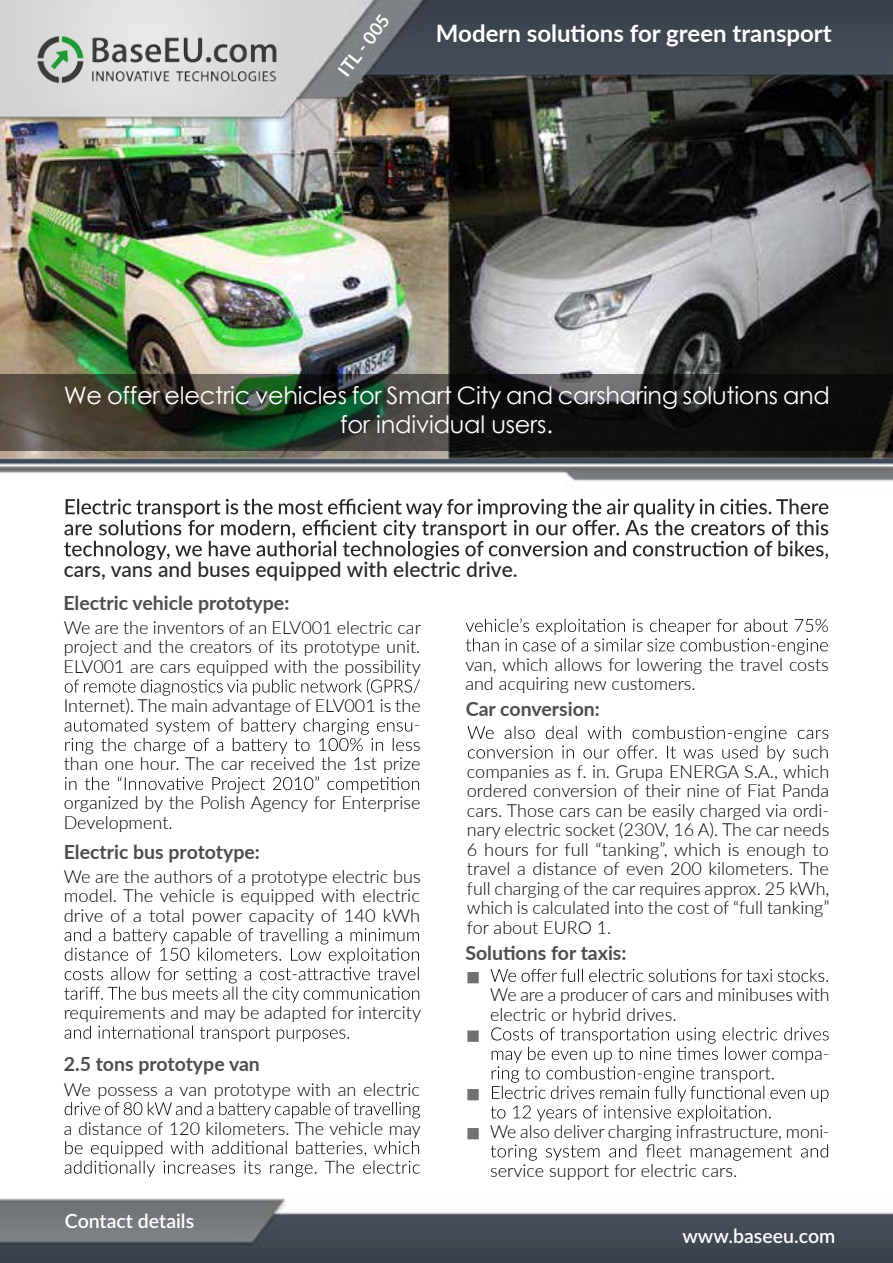
<style>
.page{position:relative;width:893px;height:1263px;background:#fff}
.page>*{position:absolute;margin:0;border:0;box-sizing:border-box;transform-origin:0 0}
.t1{font:24px/28.8px "Century Gothic";letter-spacing:-.01em;color:#fff;text-align:center}
.t2{font:700 24px "Lato";color:#fff}
.t3{font:500 21px "Lato";color:#292829}
.t4{font:700 19.5px "Lato";color:#4d4d4f}
.t5{font:600 19.5px "Lato";color:#fff}
.t6{font:300 18px/19.5px "Lato";color:#000}
.t7{font:700 18px "Lato";color:#fff}
</style>
<div class="page">
<img style="left:0;top:0;width:893px;height:1263px">
<svg style="left:0;top:374px;width:893px;height:77px;background:#272c23"></svg>
<svg style="left:64px;top:499px;width:764px;height:61px"></svg>
<svg style="left:467px;top:726px;width:361px;height:35px"></svg>
<svg style="left:65px;top:1102px;width:355px;height:16px"></svg>
<svg style="left:65px;top:1141px;width:355px;height:36px"></svg>
<svg style="left:64px;top:928px;width:355px;height:75px"></svg>
<svg style="left:65px;top:1025px;width:284px;height:17px"></svg>
<svg style="left:65px;top:679px;width:355px;height:17px"></svg>
<svg style="left:65px;top:718px;width:355px;height:36px"></svg>
<svg style="left:65px;top:776px;width:354px;height:17px"></svg>
<div style="left:467px;top:972px;width:12px;height:11px;background:#707272;border:3px solid #707172"></div>
<svg style="left:491px;top:969px;width:337px;height:13px"></svg>
<div style="left:467px;top:1030px;width:12px;height:12px;background:#707272;border:3px solid #707172"></div>
<div style="left:467px;top:1089px;width:12px;height:11px;background:#707272;border:3px solid #707172"></div>
<svg style="left:491px;top:1027px;width:337px;height:94px"></svg>
<div style="left:467px;top:1128px;width:12px;height:11px;background:#707272;border:3px solid #707172"></div>
<svg style="left:491px;top:1144px;width:337px;height:17px"></svg>
<svg style="left:466px;top:618px;width:362px;height:37px"></svg>
<img style="left:36px;top:36px;width:244px;height:46px">
<p class="t7" style="left:332px;top:66px;width:73px;rotate:-53deg">ITL - 005</p>
<h1 class="t2" style="left:436px;top:16px;width:397px">Modern solutions for green transport</h1>
<h1 class="t1" style="left:64px;top:380px;width:768px">We offer electric vehicles for Smart City and carsharing solutions and for individual users.</h1>
<p class="t3" style="left:64px;top:554px;width:455px">cars, vans and buses equipped with electric drive.</p>
<p class="t4" style="left:63px;top:588px;width:228px">Electric vehicle prototype:</p>
<p class="t6" style="left:64px;top:617px;width:359px;text-align:justify">We are the inventors of an ELV001 electric car project and the creators of its prototype unit.<br>ELV001 are cars equipped with the possibility</p>
<p class="t6" style="left:64px;top:695px;width:358px;text-align:right">Internet). The main advantage of ELV001 is the -</p>
<p class="t6" style="left:64px;top:744px;width:358px;line-height:39px">than one hour. The car received the 1st prize organized by the Polish Agency for Enterprise</p>
<p class="t6" style="left:64px;top:812px;width:110px">Development.</p>
<p class="t4" style="left:64px;top:837px;width:198px">Electric bus prototype:</p>
<p class="t6" style="left:64px;top:866px;width:358px;text-align:justify">We are the authors of a prototype electric bus model. The vehicle is equipped with electric drive of a total power capacity of 140 kWh</p>
<p class="t6" style="left:64px;top:1002px;width:359px">requirements and may be adapted for intercity</p>
<p class="t4" style="left:64px;top:1050px;width:198px">2.5 tons prototype van</p>
<p class="t6" style="left:64px;top:1069px;width:359px;line-height:39px">We possess a van prototype with an electric a distance of 120 kilometers. The vehicle may</p>
<p class="t5" style="left:65px;top:1206px;width:131px">Contact details</p>
<p class="t6" style="left:465px;top:654px;width:365px">van, which allows for lowering the travel costs and acquiring new customers.</p>
<p class="t4" style="left:466px;top:695px;width:136px">Car conversion:</p>
<p class="t6" style="left:467px;top:761px;width:364px;text-align:justify">companies as f. in. Grupa ENERGA S.A., which ordered conversion of their nine of Fiat Panda cars. Those cars can be easily charged via ordi&shy;nary electric socket (230V, 16 A). The car needs 6 hours for full “tanking”, which is enough to travel a distance of even 200 kilometers. The full charging of the car requires approx. 25 kWh, which is calculated into the cost of “full tanking” for about EURO 1.</p>
<p class="t4" style="left:465px;top:939px;width:163px">Solutions for taxis:</p>
<p class="t6" style="left:490px;top:984px;width:341px">We are a producer of cars and minibuses with electric or hybrid drives.</p>
<p class="t6" style="left:823px;top:1043px;width:8px">-</p>
<p class="t6" style="left:490px;top:1111px;width:341px;line-height:39px">We also deliver charging infrastructure, moni&shy;service support for electric cars.</p>
<p class="t5" style="left:682px;top:1222px;width:154px">www.baseeu.com</p>
</div>
